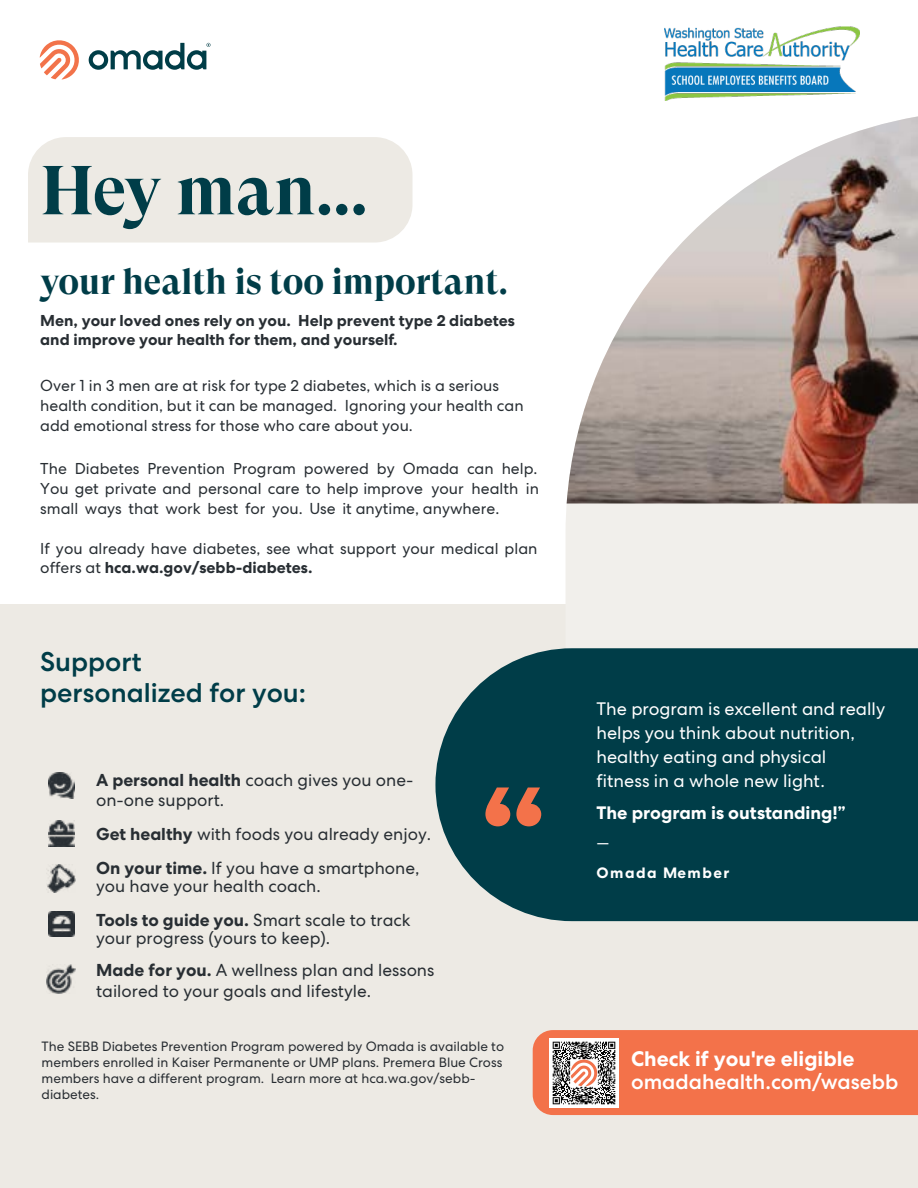
<style>
.page{position:relative;width:918px;height:1188px;background:#fff}
.page>*{position:absolute;margin:0;border:0;box-sizing:border-box;transform-origin:0 0}
.t1{font:700 69px "GT Super Display";letter-spacing:-.01em;color:#003d48}
.t2{font:700 36px "GT Super Display";color:#003d48}
.t3{font:500 27px/31.5px "Centra No 2";color:#003d48}
.t4{font:500 21px/23.1px "Centra No 2";color:#fff}
.t5{font:18px/24px "Centra No 2";color:#fff}
.t6{font:700 18px "Centra No 2";color:#fff}
.t7{font:17.25px/33.6px "Centra No 2";color:#282e33}
.t8{font:15.75px/20.1px "Centra No 2";color:#282e33}
.t9{font:700 15.75px/19.5px "Centra No 2";color:#282e33}
.t10{font:700 15px "Centra No 2";letter-spacing:.1em;color:#fff}
.t11{font:15px "Centra No 2";color:#fff}
.t12{font:13.5px/16.2px "Centra No 2";color:#282d32}
.s1{font-weight:700}
</style>
<div class="page">
<div style="left:0;top:604px;width:918px;height:584px;background:#edeae4"></div>
<svg style="left:89px;top:43px;width:122px;height:27px"></svg>
<svg style="left:40px;top:40px;width:39px;height:40px"></svg>
<div style="left:566px;top:500px;width:352px;height:104px;background:#f1efeb"></div>
<img style="left:567px;top:116px;width:351px;height:388px">
<div style="left:435px;top:648px;width:483px;height:273px;background:#003d48"></div>
<svg style="left:485px;top:788px;width:56px;height:38px;background:#945d49"></svg>
<div style="left:28px;top:137px;width:384px;height:106px;background:#edeae4"></div>
<div style="left:533px;top:1030px;width:385px;height:85px;background:#f3724a"></div>
<img style="left:48px;top:773px;width:26px;height:26px">
<img style="left:47px;top:864px;width:29px;height:29px">
<img style="left:48px;top:821px;width:26px;height:25px">
<img style="left:664px;top:26px;width:196px;height:74px">
<img style="left:48px;top:911px;width:26px;height:26px">
<img style="left:47px;top:965px;width:29px;height:28px">
<img style="left:549px;top:1038px;width:70px;height:70px">
<h1 class="t1" style="left:40px;top:154px;width:329px">Hey man...</h1>
<h2 class="t2" style="left:40px;top:262px;width:469px">your health is too important.</h2>
<p class="t9" style="left:40px;top:311px;width:476px">Men, your loved ones rely on you. Help prevent type 2 diabetes and improve your health for them, and yourself.</p>
<p class="t8" style="left:40px;top:376px;width:485px">Over 1 in 3 men are at risk for type 2 diabetes, which is a serious health condition, but it can be managed. Ignoring your health can add emotional stress for those who care about you.</p>
<p class="t8" style="left:40px;top:458px;width:500px;text-align:justify">The Diabetes Prevention Program powered by Omada can help.<br>You get private and personal care to help improve your health in small ways that work best for you. Use it anytime, anywhere.</p>
<p class="t8" style="left:40px;top:539px;width:499px;line-height:18.9px">If you already have diabetes, see what support your medical plan offers at <span class="s1">hca.wa.gov/sebb-diabetes.</span></p>
<h3 class="t3" style="left:40px;top:646px;width:267px">Support personalized for you:</h3>
<p class="t7" style="left:96px;top:769px;width:319px;line-height:20.7px"><span class="s1">A personal health</span> coach gives you one&shy;on-one support.</p>
<p class="t7" style="left:96px;top:817px;width:337px"><span class="s1">Get healthy</span> with foods you already enjoy.<br><span class="s1">On your time.</span> If you have a smartphone,</p>
<p class="t7" style="left:96px;top:869px;width:316px">you have your health coach.<br><span class="s1">Tools to guide you.</span> Smart scale to track</p>
<p class="t7" style="left:96px;top:922px;width:340px;line-height:32.4px">your progress (yours to keep).<br><span class="s1">Made for you.</span> A wellness plan and lessons</p>
<p class="t7" style="left:96px;top:974px;width:277px">tailored to your goals and lifestyle.</p>
<p class="t12" style="left:42px;top:1038px;width:464px">The SEBB Diabetes Prevention Program powered by Omada is available to members enrolled in Kaiser Permanente or UMP plans. Premera Blue Cross members have a different program. Learn more at hca.wa.gov/sebb&shy;diabetes.</p>
<p class="t5" style="left:596px;top:697px;width:290px">The program is excellent and really helps you think about nutrition, healthy eating and physical<br>fitness in a whole new light.</p>
<p class="t6" style="left:596px;top:802px;width:251px">The program is outstanding!”</p>
<p class="t11" style="left:596px;top:835px;width:14px">—</p>
<p class="t10" style="left:596px;top:864px;width:134px">Omada Member</p>
<h3 class="t4" style="left:631px;top:1047px;width:269px"><span class="s1">Check if you</span><span class="s1">'</span><span class="s1">re eligible </span>omadahealth.com/wasebb</h3>
</div>
